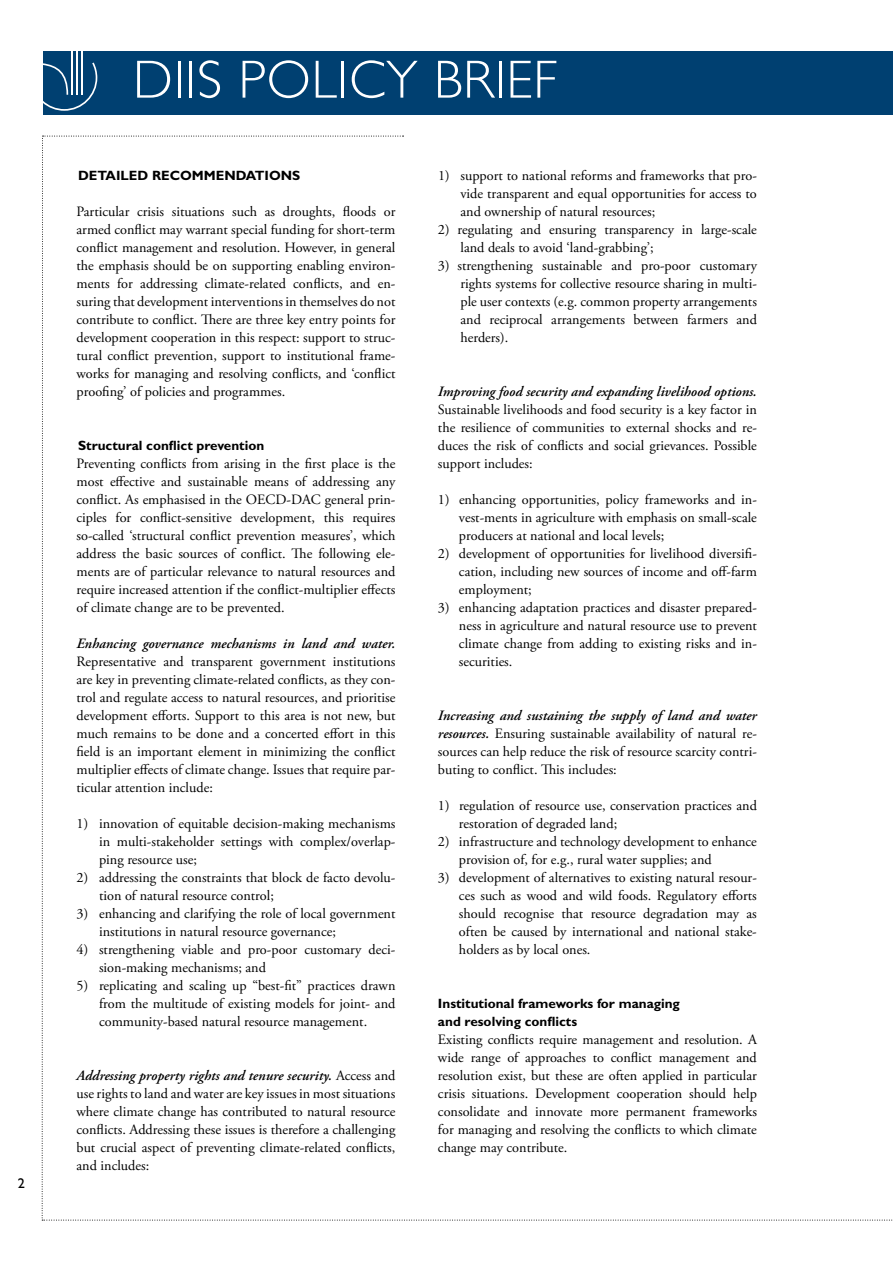
<style>
.page{position:relative;width:893px;height:1263px;background:#fff}
.page>*{position:absolute;margin:0;border:0;box-sizing:border-box;transform-origin:0 0}
.t1{font:300 54px "Gill Sans Std";letter-spacing:.01em;color:#fff}
.t2{font:14.25px/18px "Adobe Garamond Pro";color:#000;text-align:justify}
.t3{font:italic 600 14.25px "Adobe Garamond Pro";color:#000}
.t4{font:700 13.5px/18px "Gill Sans Std";color:#000}
.s1{font-weight:600;font-style:italic}
</style>
<div class="page">
<div style="left:43px;top:51px;width:850px;height:64px;background:#004071"></div>
<hr style="left:71px;top:51px;width:2px;height:44px;background:#fff">
<hr style="left:76px;top:51px;width:2px;height:44px;background:#fff">
<hr style="left:81px;top:51px;width:2px;height:44px;background:#fff">
<svg style="left:43px;top:63px;width:54px;height:48px"></svg>
<h1 class="t1" style="left:133px;top:49px;width:425px">DIIS POLICY BRI EF</h1>
<p class="t4" style="left:78px;top:166px;width:10px">DETAILED</p>
<p class="t4" style="left:152px;top:166px;width:11px">RECOMMENDATIONS</p>
<p class="t2" style="left:77px;top:203px;width:320px">Particular crisis situations such as droughts, floods or armed conflict may warrant special funding for short-term conflict management and resolution. However, in general the emphasis should be on supporting enabling environ&shy;ments for addressing climate-related conflicts, and en&shy;suring that development interventions in themselves do not contribute to conflict. There are three key entry points for development cooperation in this respect: support to struc&shy;tural conflict prevention, support to institutional frame&shy;works for managing and resolving conflicts, and ‘conflict proofing’ of policies and programmes.</p>
<p class="t4" style="left:78px;top:436px;width:188px">Structural conflict prevention</p>
<p class="t2" style="left:77px;top:455px;width:320px">Preventing conflicts from arising in the first place is the most effective and sustainable means of addressing any conflict. As emphasised in the OECD-DAC general prin&shy;ciples for conflict-sensitive development, this requires so-called ‘structural conflict prevention measures’, which address the basic sources of conflict. The following ele&shy;ments are of particular relevance to natural resources and require increased attention if the conflict-multiplier effects of climate change are to be prevented.</p>
<p class="t3" style="left:77px;top:635px;width:320px">Enhancing governance mechanisms in land and water.</p>
<p class="t2" style="left:77px;top:653px;width:320px">Representative and transparent government institutions are key in preventing climate-related conflicts, as they con&shy;trol and regulate access to natural resources, and prioritise development efforts. Support to this area is not new, but much remains to be done and a concerted effort in this field is an important element in minimizing the conflict multiplier effects of climate change. Issues that require par&shy;ticular attention include:</p>
<p class="t2" style="left:99px;top:815px;width:298px;text-indent:-22px">1) innovation of equitable decision-making mechanisms in multi-stakeholder settings with complex/overlap&shy;ping resource use;</p>
<p class="t2" style="left:99px;top:869px;width:298px;text-indent:-23px">2) addressing the constraints that block de facto devolu&shy;tion of natural resource control;</p>
<p class="t2" style="left:99px;top:905px;width:298px;text-indent:-23px">3) enhancing and clarifying the role of local government institutions in natural resource governance;</p>
<p class="t2" style="left:99px;top:941px;width:298px;text-indent:-23px">4) strengthening viable and pro-poor customary deci&shy;sion-making mechanisms; and</p>
<p class="t2" style="left:99px;top:977px;width:298px;text-indent:-23px">5) replicating and scaling up “best-fit” practices drawn from the multitude of existing models for joint- and community-based natural resource management.</p>
<p class="t2" style="left:77px;top:1067px;width:320px"><span class="s1">Addressing property rights and tenure security.</span> Access and use rights to land and water are key issues in most situations where climate change has contributed to natural resource conflicts. Addressing these issues is therefore a challenging but crucial aspect of preventing climate-related conflicts, and includes:</p>
<p class="t2" style="left:460px;top:167px;width:298px;text-indent:-22px">1) support to national reforms and frameworks that pro&shy;vide transparent and equal opportunities for access to and ownership of natural resources;</p>
<p class="t2" style="left:460px;top:221px;width:298px;text-indent:-23px">2) regulating and ensuring transparency in large-scale land deals to avoid ‘land-grabbing’;</p>
<p class="t2" style="left:460px;top:257px;width:298px;text-indent:-23px">3) strengthening sustainable and pro-poor customary rights systems for collective resource sharing in multi&shy;ple user contexts (e.g. common property arrangements and reciprocal arrangements between farmers and herders).</p>
<p class="t3" style="left:438px;top:383px;width:320px">Improving food security and expanding livelihood options.</p>
<p class="t2" style="left:438px;top:401px;width:320px">Sustainable livelihoods and food security is a key factor in the resilience of communities to external shocks and re&shy;duces the risk of conflicts and social grievances. Possible support includes:</p>
<p class="t2" style="left:459px;top:491px;width:299px;text-indent:-21px">1) enhancing opportunities, policy frameworks and in&shy;vest-ments in agriculture with emphasis on small-scale producers at national and local levels;</p>
<p class="t2" style="left:459px;top:545px;width:299px;text-indent:-21px">2) development of opportunities for livelihood diversifi&shy;cation, including new sources of income and off-farm employment;</p>
<p class="t2" style="left:459px;top:599px;width:299px;text-indent:-21px">3) enhancing adaptation practices and disaster prepared&shy;ness in agriculture and natural resource use to prevent climate change from adding to existing risks and in&shy;securities.</p>
<p class="t2" style="left:438px;top:707px;width:320px"><span class="s1">Increasing and sustaining the supply of land and water resources.</span> Ensuring sustainable availability of natural re&shy;sources can help reduce the risk of resource scarcity contri&shy;buting to conflict. This includes:</p>
<p class="t2" style="left:459px;top:797px;width:299px;text-indent:-21px">1) regulation of resource use, conservation practices and restoration of degraded land;</p>
<p class="t2" style="left:459px;top:833px;width:299px;text-indent:-21px">2) infrastructure and technology development to enhance provision of, for e.g., rural water supplies; and</p>
<p class="t2" style="left:459px;top:869px;width:299px;text-indent:-21px">3) development of alternatives to existing natural resour&shy;ces such as wood and wild foods. Regulatory efforts should recognise that resource degradation may as often be caused by international and national stake&shy;holders as by local ones.</p>
<p class="t4" style="left:438px;top:994px;width:243px">I nstitutional frameworks for managing and resolving conflicts</p>
<p class="t2" style="left:438px;top:1031px;width:320px">Existing conflicts require management and resolution. A wide range of approaches to conflict management and resolution exist, but these are often applied in particular crisis situations. Development cooperation should help consolidate and innovate more permanent frameworks for managing and resolving the conflicts to which climate change may contribute.</p>
</div>
